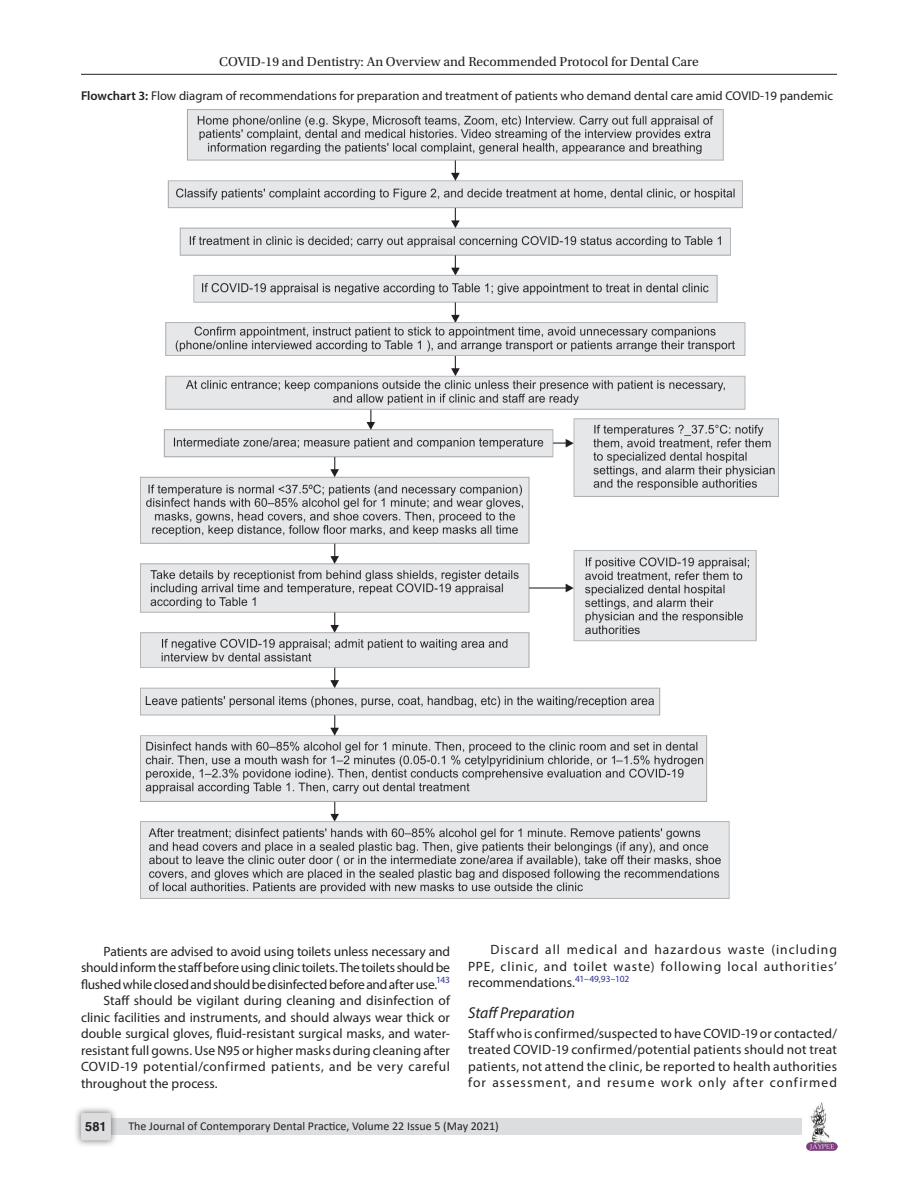
<style>
.page{position:relative;width:918px;height:1188px;background:#fff}
.page>*{position:absolute;margin:0;border:0;box-sizing:border-box;transform-origin:0 0}
.Head-4{font:italic 15.75px "Myriad Pro";color:#231f20}
.Para-Indent{font:13.5px/16.5px "Myriad Pro";letter-spacing:.005em;color:#231f20;text-align:justify}
.Para-NoIndent{font:13.5px/16.5px "Myriad Pro";letter-spacing:.08em;color:#231f20;text-align:justify}
.t1{font:13.5px "Utopia Std";color:#231f20}
.FigCaption{font:12.75px "Myriad Pro";color:#231f20}
.t2{font:700 12.75px "Helvetica LT Std";color:#231f20}
.t3{font:12px "Calibri";color:#231f20}
.s1{font-weight:600}
</style>
<div class="page">
<hr style="left:81px;top:74px;width:756px;height:1px;background:#231f20">
<img style="left:807px;top:1103px;width:30px;height:48px">
<div style="left:96px;top:1119px;width:706px;height:16px;background:#dcdddf"></div>
<div style="left:73px;top:1106px;width:45px;height:41px;background:#231f20;opacity:.61"></div>
<div style="left:81px;top:1113px;width:30px;height:27px;background:#dcdddf;border-radius:2px"></div>
<img style="left:141px;top:110px;width:637px;height:788px">
<p class="t1" style="left:219px;top:55px;width:481px">COVID-19 and Dentistry: An Overview and Recommended Protocol for Dental Care</p>
<p class="FigCaption" style="left:81px;top:87px;width:754px"><span class="s1">Flowchart 3:</span> Flow diagram of recommendations for preparation and treatment of patients who demand dental care amid COVID-19 pandemic</p>
<p class="Para-Indent" style="left:81px;top:943px;width:371px;text-indent:22px">Patients are advised to avoid using toilets unless necessary and should inform the staff before using clinic toilets. The toilets should be flushed while closed and should be disinfected before and after use.<sup>143</sup></p>
<p class="Para-Indent" style="left:81px;top:992px;width:371px;text-indent:22px">Staff should be vigilant during cleaning and disinfection of clinic facilities and instruments, and should always wear thick or double surgical gloves, fluid-resistant surgical masks, and water&shy;resistant full gowns. Use N95 or higher masks during cleaning after COVID-19 potential/confirmed patients, and be very careful throughout the process.</p>
<p class="Para-Indent" style="left:468px;top:941px;width:371px;text-indent:22px">Discard all medical and hazardous waste (including PPE, clinic, and toilet waste) following local authorities’ recommendations.<sup>41–49,93–102</sup></p>
<p class="Head-4" style="left:468px;top:1003px;width:108px">Staff Preparation</p>
<p class="Para-NoIndent" style="left:468px;top:1025px;width:371px">Staff who is confirmed/suspected to have COVID-19 or contacted/ treated COVID-19 confirmed/potential patients should not treat patients, not attend the clinic, be reported to health authorities for assessment, and resume work only after confirmed</p>
<p class="t2" style="left:85px;top:1119px;width:23px">581</p>
<p class="t3" style="left:128px;top:1117px;width:372px">The Journal of Contemporary Dental Practice, Volume 22 Issue 5 (May 2021)</p>
</div>
